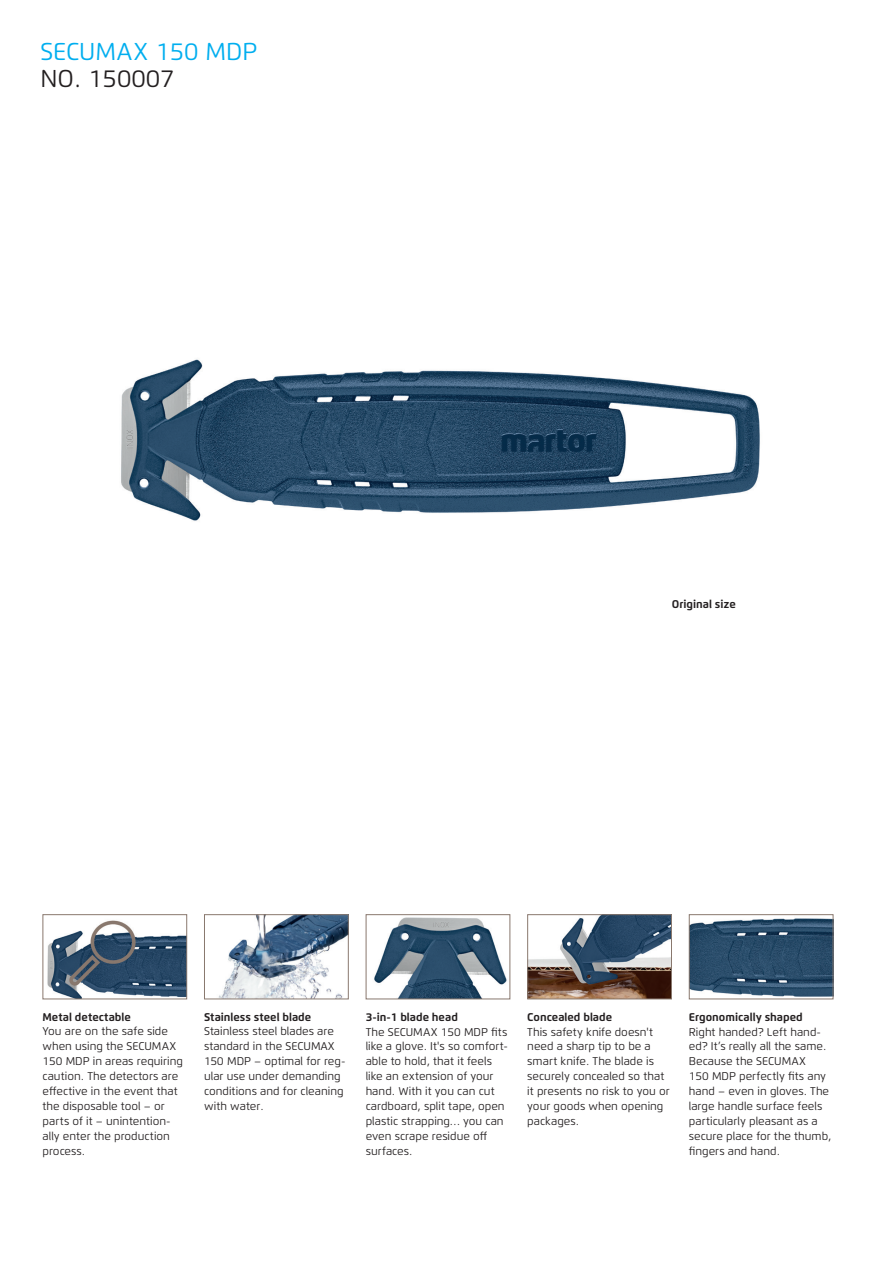
<style>
.page{position:relative;width:893px;height:1263px;background:#fff}
.page>*{position:absolute;margin:0;border:0;box-sizing:border-box;transform-origin:0 0}
.t1{font:24.3px "Flexo";color:#00aeef}
.t2{font:24.3px "Flexo";color:#231f20}
.t3{font:11.25px/14.9px "Flexo";color:#231f20}
.t4{font:700 11.25px "Flexo";color:#231f20}
</style>
<div class="page">
<img style="left:121px;top:359px;width:639px;height:162px">
<img style="left:47px;top:920px;width:138px;height:77px">
<div style="left:43px;top:914px;width:144px;height:85px;border:1px solid #89786e"></div>
<img style="left:219px;top:916px;width:128px;height:81px">
<div style="left:204px;top:914px;width:145px;height:85px;border:1px solid #89786e"></div>
<img style="left:374px;top:917px;width:133px;height:80px">
<div style="left:366px;top:914px;width:144px;height:85px;border:1px solid #89786e"></div>
<img style="left:529px;top:916px;width:141px;height:81px">
<div style="left:527px;top:914px;width:145px;height:85px;border:1px solid #89786e"></div>
<img style="left:691px;top:918px;width:140px;height:79px">
<div style="left:689px;top:914px;width:144px;height:85px;border:1px solid #89786e"></div>
<h1 class="t1" style="left:40px;top:36px;width:219px">SECUMAX 150 MDP</h1>
<h1 class="t2" style="left:40px;top:64px;width:136px">NO. 150007</h1>
<p class="t4" style="left:672px;top:597px;width:65px">Original size</p>
<p class="t4" style="left:43px;top:1010px;width:90px">Metal detectable</p>
<p class="t3" style="left:43px;top:1024px;width:142px">You are on the safe side when using the SECUMAX<br>150 MDP in areas requiring caution. The detectors are effective in the event that the disposable tool – or parts of it – unintention&shy;ally enter the production process.</p>
<p class="t4" style="left:204px;top:1010px;width:109px">Stainless steel blade</p>
<p class="t3" style="left:204px;top:1024px;width:143px">Stainless steel blades are standard in the SECUMAX<br>150 MDP – optimal for reg&shy;ular use under demanding conditions and for cleaning with water.</p>
<p class="t4" style="left:366px;top:1010px;width:94px">3-in-1 blade head</p>
<p class="t3" style="left:366px;top:1024px;width:144px">The SECUMAX 150 MDP fits like a glove. It's so comfort&shy;able to hold, that it feels like an extension of your hand. With it you can cut cardboard, split tape, open plastic strapping… you can even scrape residue off surfaces.</p>
<p class="t4" style="left:527px;top:1010px;width:86px">Concealed blade</p>
<p class="t3" style="left:527px;top:1024px;width:144px">This safety knife doesn't need a sharp tip to be a smart knife. The blade is securely concealed so that it presents no risk to you or your goods when opening packages.</p>
<p class="t4" style="left:689px;top:1010px;width:115px">Ergonomically shaped</p>
<p class="t3" style="left:689px;top:1024px;width:144px">Right handed? Left hand&shy;ed? It’s really all the same.<br>Because the SECUMAX<br>150 MDP perfectly fits any hand – even in gloves. The large handle surface feels particularly pleasant as a secure place for the thumb, fingers and hand.</p>
</div>
